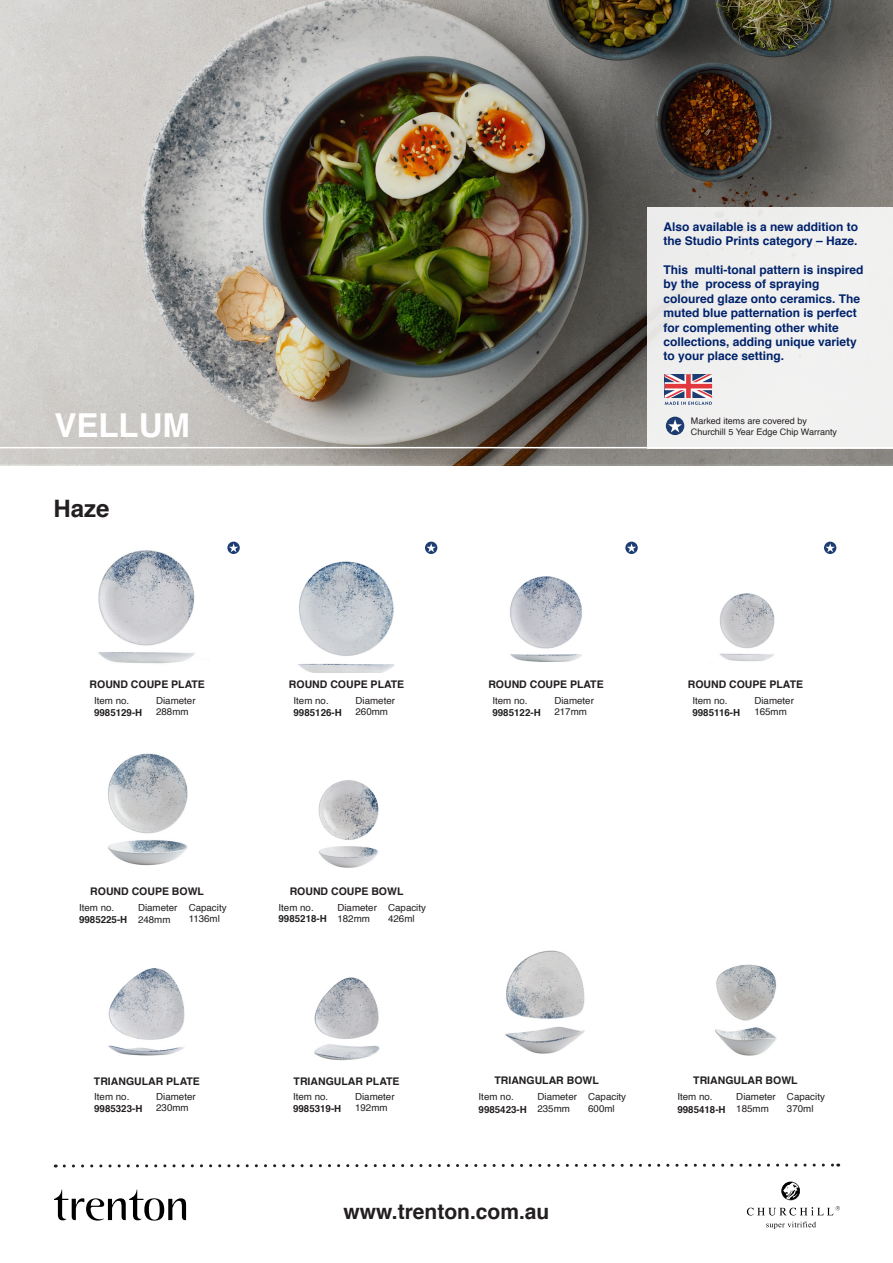
<style>
.page{position:relative;width:893px;height:1263px;background:#fff}
.page>*{position:absolute;margin:0;border:0;box-sizing:border-box;transform-origin:0 0}
.t1{font:700 33px "Helvetica";color:#fff}
.t2{font:700 24px "Helvetica";color:#231f20}
.t3{font:700 21px "Helvetica";color:#231f20}
.t4{font:700 12px/14.4px "Helvetica";color:#00226b}
.t5{font:700 10.5px "Helvetica";color:#231f20}
.t6{font:9.75px "Helvetica";color:#231f20}
.t7{font:700 9.75px "Helvetica";color:#231f20}
.t8{font:9px "Helvetica";color:#231f20}
</style>
<div class="page">
<svg style="left:55px;top:1163px;width:784px;height:5px"></svg>
<svg style="left:54px;top:1189px;width:132px;height:31px"></svg>
<svg style="left:747px;top:1206px;width:93px;height:9px"></svg>
<svg style="left:766px;top:1222px;width:50px;height:7px"></svg>
<svg style="left:781px;top:1181px;width:19px;height:19px"></svg>
<img style="left:298px;top:561px;width:97px;height:111px">
<img style="left:314px;top:977px;width:66px;height:84px">
<img style="left:719px;top:593px;width:56px;height:69px">
<img style="left:98px;top:550px;width:97px;height:114px">
<img style="left:505px;top:950px;width:80px;height:104px">
<img style="left:318px;top:780px;width:61px;height:88px">
<img style="left:715px;top:964px;width:62px;height:92px">
<img style="left:510px;top:576px;width:72px;height:86px">
<img style="left:108px;top:968px;width:77px;height:88px">
<img style="left:108px;top:753px;width:80px;height:113px">
<svg style="left:227px;top:542px;width:13px;height:12px"></svg>
<svg style="left:229px;top:543px;width:9px;height:9px"></svg>
<div style="left:425px;top:542px;width:12px;height:12px;background:#1c3c72;border-radius:50%"></div>
<svg style="left:426px;top:543px;width:10px;height:9px"></svg>
<svg style="left:625px;top:542px;width:13px;height:12px"></svg>
<svg style="left:627px;top:543px;width:9px;height:9px"></svg>
<div style="left:824px;top:542px;width:12px;height:12px;background:#1c3c72;border-radius:50%"></div>
<svg style="left:825px;top:543px;width:10px;height:9px"></svg>
<img style="left:0;top:0;width:893px;height:466px">
<div style="left:647px;top:207px;width:246px;height:241px;background:#f1f0f0"></div>
<div style="left:666px;top:417px;width:18px;height:18px;background:#1c3c72;border-radius:50%"></div>
<svg style="left:668px;top:419px;width:14px;height:13px"></svg>
<svg style="left:665px;top:374px;width:47px;height:31px"></svg>
<hr style="left:0;top:447px;width:893px;height:1px;background:#fff">
<p class="t4" style="left:663px;top:219px;width:196px">Also available is a new addition to the Studio Prints category – Haze.</p>
<p class="t4" style="left:663px;top:263px;width:202px">This multi-tonal pattern is inspired by the process of spraying coloured glaze onto ceramics. The muted blue patternation is perfect for complementing other white collections, adding unique variety</p>
<p class="t4" style="left:663px;top:349px;width:122px">to your place setting.</p>
<p class="t1" style="left:54px;top:399px;width:137px">VELLUM</p>
<p class="t8" style="left:691px;top:414px;width:118px">Marked items are covered by</p>
<p class="t8" style="left:691px;top:424px;width:148px">Churchill 5 Year Edge Chip Warranty</p>
<p class="t2" style="left:53px;top:489px;width:58px">Haze</p>
<p class="t5" style="left:90px;top:676px;width:117px">ROUND COUPE PLATE</p>
<p class="t5" style="left:289px;top:676px;width:117px">ROUND COUPE PLATE</p>
<p class="t6" style="left:94px;top:693px;width:37px">Item no.</p>
<p class="t7" style="left:94px;top:705px;width:50px">9985129-H</p>
<p class="t6" style="left:156px;top:693px;width:41px">Diameter</p>
<p class="t6" style="left:156px;top:704px;width:34px">288mm</p>
<p class="t6" style="left:294px;top:693px;width:37px">Item no.</p>
<p class="t7" style="left:294px;top:705px;width:50px">9985126-H</p>
<p class="t6" style="left:355px;top:693px;width:41px">Diameter</p>
<p class="t6" style="left:355px;top:704px;width:34px">260mm</p>
<p class="t5" style="left:488px;top:676px;width:117px">ROUND COUPE PLATE</p>
<p class="t6" style="left:492px;top:693px;width:37px">Item no.</p>
<p class="t7" style="left:492px;top:705px;width:50px">9985122-H</p>
<p class="t6" style="left:554px;top:693px;width:41px">Diameter</p>
<p class="t6" style="left:554px;top:704px;width:34px">217mm</p>
<p class="t5" style="left:688px;top:676px;width:117px">ROUND COUPE PLATE</p>
<p class="t6" style="left:692px;top:693px;width:37px">Item no.</p>
<p class="t7" style="left:692px;top:705px;width:49px">9985116-H</p>
<p class="t6" style="left:754px;top:693px;width:41px">Diameter</p>
<p class="t6" style="left:754px;top:704px;width:34px">165mm</p>
<p class="t5" style="left:90px;top:883px;width:115px">ROUND COUPE BOWL</p>
<p class="t5" style="left:290px;top:883px;width:115px">ROUND COUPE BOWL</p>
<p class="t6" style="left:79px;top:900px;width:37px">Item no.</p>
<p class="t7" style="left:79px;top:912px;width:50px">9985225-H</p>
<p class="t6" style="left:138px;top:900px;width:41px">Diameter</p>
<p class="t6" style="left:138px;top:912px;width:34px">248mm</p>
<p class="t6" style="left:189px;top:900px;width:39px">Capacity</p>
<p class="t6" style="left:189px;top:911px;width:33px">1136ml</p>
<p class="t6" style="left:279px;top:900px;width:37px">Item no.</p>
<p class="t7" style="left:279px;top:911px;width:50px">9985218-H</p>
<p class="t6" style="left:337px;top:900px;width:41px">Diameter</p>
<p class="t6" style="left:337px;top:911px;width:34px">182mm</p>
<p class="t6" style="left:388px;top:900px;width:39px">Capacity</p>
<p class="t6" style="left:388px;top:911px;width:28px">426ml</p>
<p class="t5" style="left:94px;top:1072px;width:107px">TRIANGULAR PLATE</p>
<p class="t5" style="left:294px;top:1072px;width:107px">TRIANGULAR PLATE</p>
<p class="t5" style="left:494px;top:1072px;width:106px">TRIANGULAR BOWL</p>
<p class="t5" style="left:693px;top:1072px;width:106px">TRIANGULAR BOWL</p>
<p class="t6" style="left:94px;top:1089px;width:37px">Item no.</p>
<p class="t7" style="left:94px;top:1101px;width:50px">9985323-H</p>
<p class="t6" style="left:156px;top:1089px;width:41px">Diameter</p>
<p class="t6" style="left:156px;top:1100px;width:34px">230mm</p>
<p class="t6" style="left:293px;top:1089px;width:37px">Item no.</p>
<p class="t7" style="left:293px;top:1101px;width:50px">9985319-H</p>
<p class="t6" style="left:355px;top:1089px;width:41px">Diameter</p>
<p class="t6" style="left:355px;top:1100px;width:34px">192mm</p>
<p class="t6" style="left:479px;top:1089px;width:37px">Item no.</p>
<p class="t7" style="left:479px;top:1101px;width:50px">9985423-H</p>
<p class="t6" style="left:537px;top:1089px;width:41px">Diameter</p>
<p class="t6" style="left:537px;top:1101px;width:34px">235mm</p>
<p class="t6" style="left:588px;top:1089px;width:39px">Capacity</p>
<p class="t6" style="left:588px;top:1101px;width:28px">600ml</p>
<p class="t6" style="left:677px;top:1089px;width:37px">Item no.</p>
<p class="t7" style="left:677px;top:1101px;width:50px">9985418-H</p>
<p class="t6" style="left:736px;top:1089px;width:41px">Diameter</p>
<p class="t6" style="left:736px;top:1101px;width:34px">185mm</p>
<p class="t6" style="left:787px;top:1089px;width:39px">Capacity</p>
<p class="t6" style="left:787px;top:1101px;width:28px">370ml</p>
<p class="t3" style="left:344px;top:1195px;width:207px">www.trenton.com.au</p>
</div>
